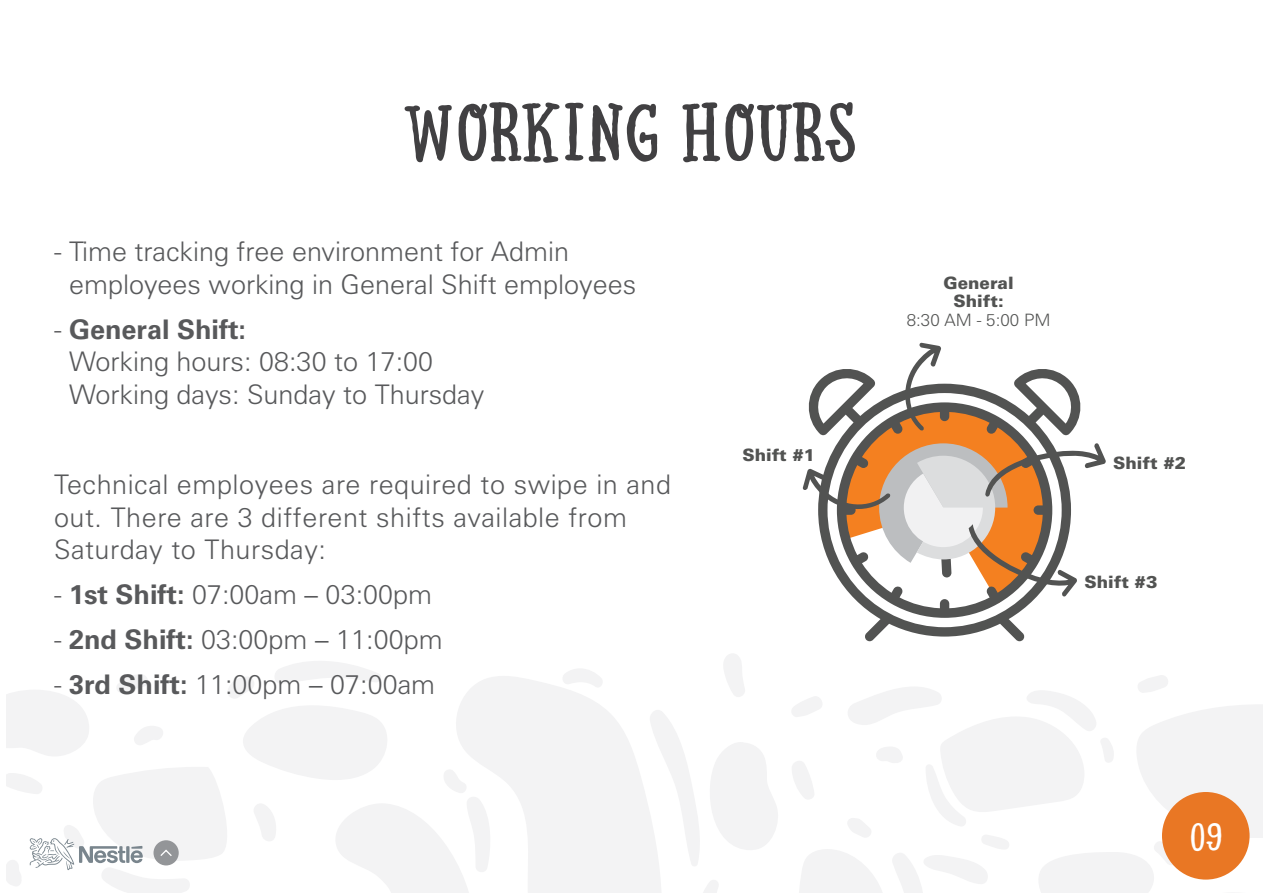
<style>
.page{position:relative;width:1263px;height:893px;background:#fff}
.page>*{position:absolute;margin:0;border:0;box-sizing:border-box;transform-origin:0 0}
.t1{font:900 78px "Local Market";color:#414042}
.t2{font:900 36px "Local Market";color:#fff}
.t3{font:300 27px/32.4px "Univers Cyr";color:#58595b}
.t4{font:300 27px/32.4px "Univers Cyr";letter-spacing:.02em;color:#58595b}
.t5{font:900 17.1px/17.5px "Univers Cyr";color:#525352;text-align:center}
.t6{font:300 17.1px "Univers Cyr";color:#525352}
.s1{font-weight:700}
</style>
<div class="page">
<svg style="left:724px;top:654px;width:21px;height:43px"></svg>
<svg style="left:703px;top:880px;width:15px;height:13px"></svg>
<svg style="left:460px;top:676px;width:201px;height:217px;fill:#f3f3f4"></svg>
<svg style="left:649px;top:710px;width:129px;height:156px"></svg>
<svg style="left:560px;top:669px;width:44px;height:19px"></svg>
<svg style="left:275px;top:661px;width:106px;height:22px"></svg>
<svg style="left:228px;top:677px;width:26px;height:21px"></svg>
<svg style="left:134px;top:726px;width:29px;height:19px"></svg>
<svg style="left:243px;top:705px;width:250px;height:188px"></svg>
<svg style="left:6px;top:690px;width:83px;height:66px"></svg>
<svg style="left:117px;top:675px;width:31px;height:17px"></svg>
<svg style="left:792px;top:675px;width:471px;height:218px"></svg>
<div style="left:1162px;top:792px;width:87px;height:88px;background:#e97724;border-radius:50%"></div>
<svg style="left:6px;top:767px;width:221px;height:126px"></svg>
<svg style="left:865px;top:618px;width:160px;height:23px"></svg>
<svg style="left:859px;top:603px;width:171px;height:15px;fill:#5a5b5a"></svg>
<svg style="left:802px;top:343px;width:304px;height:260px"></svg>
<h1 class="t1" style="left:405px;top:89px;width:454px">WORKING HOURS</h1>
<p class="t3" style="left:69px;top:236px;width:569px;text-indent:-15px">- Time tracking free environment for Admin employees working in General Shift employees</p>
<p class="t3" style="left:69px;top:313px;width:417px;text-indent:-15px">- <span class="s1">General Shift:<br></span>Working hours: 08:30 to 17:00<br>Working days: Sunday to Thursday</p>
<p class="t4" style="left:54px;top:468px;width:619px">Technical employees are required to swipe in and out. There are 3 different shifts available from<br>Saturday to Thursday:</p>
<p class="t3" style="left:54px;top:572px;width:390px;line-height:45.2px"><span class="s1">1</span>- <span class="s1">st Shift:</span> 07:00am – 03:00pm<br><span class="s1">2</span>- <span class="s1">nd Shift:</span> 03:00pm – 11:00pm<br><span class="s1">3</span>- <span class="s1">rd Shift:</span> 11:00pm – 07:00am</p>
<p class="t5" style="left:742px;top:446px;width:74px">Shift #1</p>
<p class="t5" style="left:944px;top:274px;width:72px">General<br>Shift:</p>
<p class="t6" style="left:907px;top:310px;width:146px">8:30 AM - 5:00 PM</p>
<p class="t5" style="left:1113px;top:454px;width:74px">Shift #2</p>
<p class="t5" style="left:1084px;top:573px;width:74px">Shift #3</p>
<h2 class="t2" style="left:1189px;top:818px;width:36px">09</h2>
</div>
